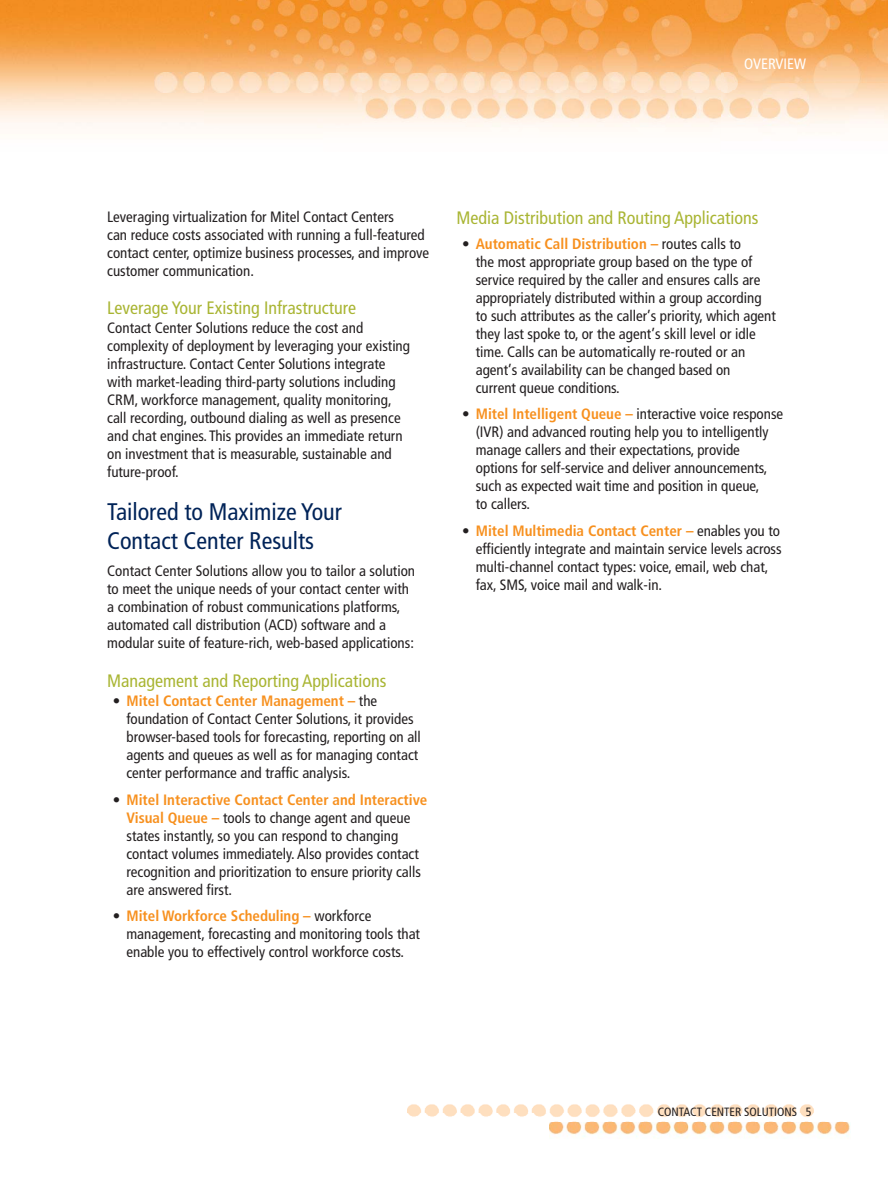
<style>
.page{position:relative;width:888px;height:1185px;background:#fff}
.page>*{position:absolute;margin:0;border:0;box-sizing:border-box;transform-origin:0 0}
.t1{font:condensed 24px/28.8px "Frutiger";color:#002358}
.t2{font:condensed 18px "Frutiger";color:#a9b533}
.t3{font:condensed 15px/18px "Frutiger";color:#231f20}
.t4{font:condensed 15px "Frutiger";color:#fff}
.t5{font:condensed 12px "Frutiger";color:#231f20}
.s1{font-weight:700;color:#f7901e}
</style>
<div class="page">
<img style="left:0;top:0;width:204px;height:126px">
<img style="left:155px;top:73px;width:49px;height:19px">
<img style="left:204px;top:0;width:262px;height:128px">
<img style="left:467px;top:0;width:257px;height:91px">
<img style="left:724px;top:82px;width:14px;height:9px">
<img style="left:724px;top:0;width:164px;height:82px">
<img style="left:466px;top:0;width:1px;height:73px">
<img style="left:466px;top:91px;width:343px;height:35px">
<svg style="left:720px;top:91px;width:18px;height:1px"></svg>
<svg style="left:466px;top:73px;width:1px;height:19px"></svg>
<img style="left:408px;top:1104px;width:406px;height:9px">
<img style="left:408px;top:1113px;width:138px;height:4px">
<img style="left:550px;top:1113px;width:300px;height:25px">
<p class="t4" style="left:744px;top:57px;width:63px">OVERVIEW</p>
<p class="t3" style="left:107px;top:208px;width:324px">Leveraging virtualization for Mitel Contact Centers<br>can reduce costs associated with running a full-featured contact center, optimize business processes, and improve customer communication.</p>
<p class="t2" style="left:107px;top:300px;width:250px">Leverage Your Existing Infrastructure</p>
<p class="t3" style="left:107px;top:320px;width:304px">Contact Center Solutions reduce the cost and complexity of deployment by leveraging your existing infrastructure. Contact Center Solutions integrate with market-leading third-party solutions including CRM, workforce management, quality monitoring, call recording, outbound dialing as well as presence and chat engines. This provides an immediate return on investment that is measurable, sustainable and future-proof.</p>
<h1 class="t1" style="left:107px;top:499px;width:236px">Tailored to Maximize Your<br>Contact Center Results</h1>
<p class="t3" style="left:107px;top:563px;width:309px">Contact Center Solutions allow you to tailor a solution to meet the unique needs of your contact center with a combination of robust communications platforms, automated call distribution (ACD) software and a modular suite of feature-rich, web-based applications:</p>
<p class="t2" style="left:107px;top:673px;width:281px">Management and Reporting Applications</p>
<p class="t3" style="left:126px;top:693px;width:296px;text-indent:-14px">• <span class="s1">Mitel Contact Center Management –</span> the foundation of Contact Center Solutions, it provides browser-based tools for forecasting, reporting on all agents and queues as well as for managing contact center performance and traffic analysis.</p>
<p class="t3" style="left:126px;top:791px;width:302px;text-indent:-14px">• <span class="s1">Mitel Interactive Contact Center and Interactive Visual Queue –</span> tools to change agent and queue states instantly, so you can respond to changing contact volumes immediately. Also provides contact recognition and prioritization to ensure priority calls are answered first.</p>
<p class="t3" style="left:126px;top:908px;width:295px;text-indent:-14px">• <span class="s1">Mitel Workforce Scheduling –</span> workforce management, forecasting and monitoring tools that enable you to effectively control workforce costs.</p>
<p class="t2" style="left:456px;top:210px;width:303px">Media Distribution and Routing Applications</p>
<p class="t3" style="left:476px;top:235px;width:302px;text-indent:-14px">• <span class="s1">Automatic Call Distribution –</span> routes calls to<br>the most appropriate group based on the type of service required by the caller and ensures calls are appropriately distributed within a group according to such attributes as the caller’s priority, which agent they last spoke to, or the agent’s skill level or idle time. Calls can be automatically re-routed or an agent’s availability can be changed based on<br>current queue conditions.</p>
<p class="t3" style="left:476px;top:406px;width:309px;text-indent:-14px">• <span class="s1">Mitel Intelligent Queue –</span> interactive voice response (IVR) and advanced routing help you to intelligently manage callers and their expectations, provide options for self-service and deliver announcements, such as expected wait time and position in queue,<br>to callers.</p>
<p class="t3" style="left:476px;top:523px;width:307px;text-indent:-14px">• <span class="s1">Mitel Multimedia Contact Center –</span> enables you to efficiently integrate and maintain service levels across multi-channel contact types: voice, email, web chat, fax, SMS, voice mail and walk-in.</p>
<p class="t5" style="left:658px;top:1107px;width:155px">CONTACT CENTER SOLUTIONS 5</p>
</div>
